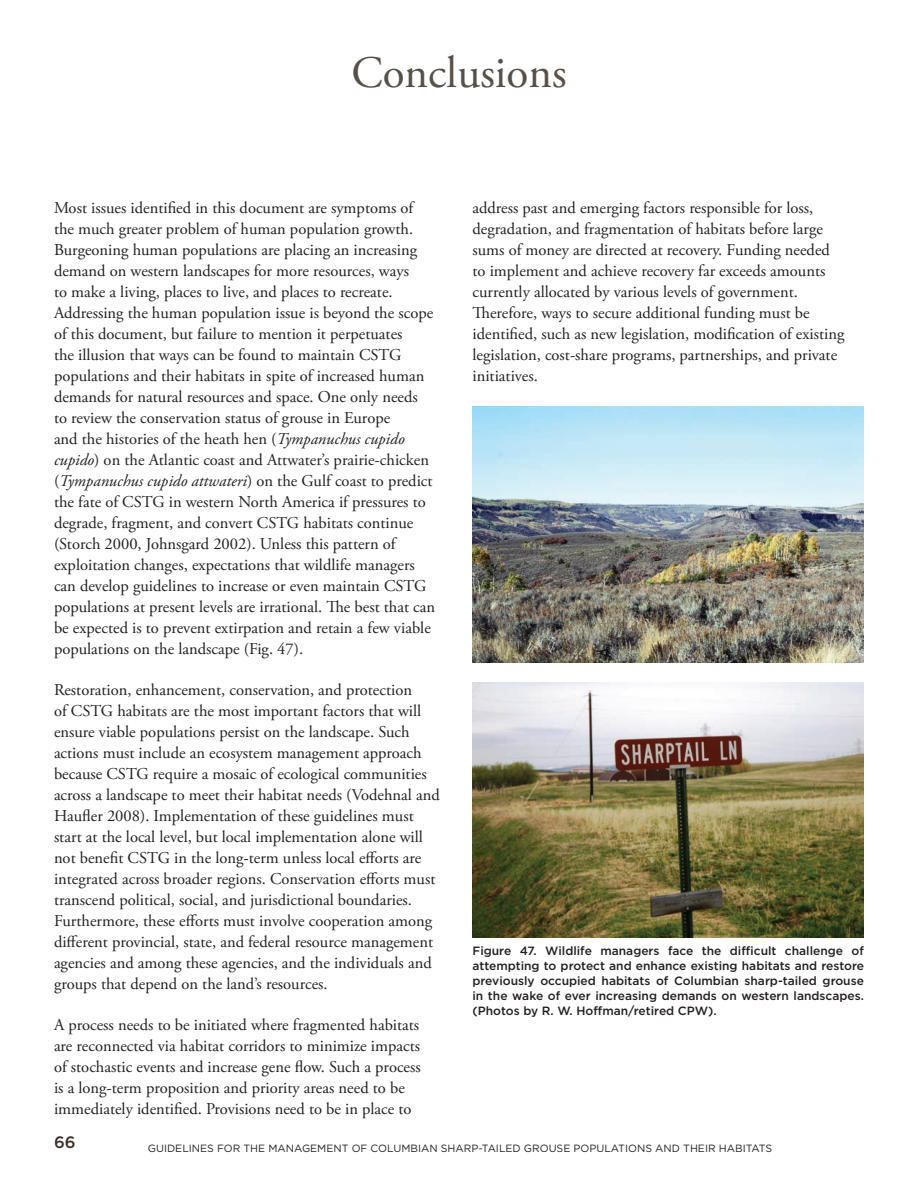
<style>
.page{position:relative;width:918px;height:1188px;background:#fff}
.page>*{position:absolute;margin:0;border:0;box-sizing:border-box;transform-origin:0 0}
.t1{font:45px "Adobe Garamond Pro";color:#585047}
.t2{font:16.5px/21px "Adobe Garamond Pro";color:#231f20}
.t3{font:500 16.5px "Gotham";color:#3f3027}
.t4{font:500 12px/15px "Gotham";color:#231f20;text-align:justify}
.t5{font:10.5px "Gotham";color:#231f20}
.s1{font-style:italic}
</style>
<div class="page">
<img style="left:472px;top:407px;width:392px;height:255px">
<img style="left:472px;top:683px;width:392px;height:255px">
<h1 class="t1" style="left:351px;top:45px;width:217px">Conclusions</h1>
<p class="t2" style="left:54px;top:198px;width:383px">Most issues identified in this document are symptoms of the much greater problem of human population growth.<br>Burgeoning human populations are placing an increasing demand on western landscapes for more resources, ways<br>to make a living, places to live, and places to recreate.<br>Addressing the human population issue is beyond the scope of this document, but failure to mention it perpetuates<br>the illusion that ways can be found to maintain CSTG populations and their habitats in spite of increased human demands for natural resources and space. One only needs<br>to review the conservation status of grouse in Europe<br>and the histories of the heath hen (<span class="s1">Tympanuchus cupido cupido</span>) on the Atlantic coast and Attwater’s prairie-chicken (<span class="s1">Tympanuchus cupido attwateri</span>) on the Gulf coast to predict the fate of CSTG in western North America if pressures to degrade, fragment, and convert CSTG habitats continue (Storch 2000, Johnsgard 2002). Unless this pattern of exploitation changes, expectations that wildlife managers can develop guidelines to increase or even maintain CSTG populations at present levels are irrational. The best that can be expected is to prevent extirpation and retain a few viable populations on the landscape (Fig. 47).</p>
<p class="t2" style="left:54px;top:680px;width:387px">Restoration, enhancement, conservation, and protection<br>of CSTG habitats are the most important factors that will ensure viable populations persist on the landscape. Such actions must include an ecosystem management approach because CSTG require a mosaic of ecological communities across a landscape to meet their habitat needs (Vodehnal and Haufler 2008). Implementation of these guidelines must start at the local level, but local implementation alone will not benefit CSTG in the long-term unless local efforts are integrated across broader regions. Conservation efforts must transcend political, social, and jurisdictional boundaries.<br>Furthermore, these efforts must involve cooperation among different provincial, state, and federal resource management agencies and among these agencies, and the individuals and groups that depend on the land’s resources.</p>
<p class="t2" style="left:54px;top:1015px;width:368px">A process needs to be initiated where fragmented habitats are reconnected via habitat corridors to minimize impacts of stochastic events and increase gene flow. Such a process is a long-term proposition and priority areas need to be immediately identified. Provisions need to be in place to</p>
<p class="t2" style="left:473px;top:198px;width:374px">address past and emerging factors responsible for loss, degradation, and fragmentation of habitats before large sums of money are directed at recovery. Funding needed to implement and achieve recovery far exceeds amounts currently allocated by various levels of government.<br>Therefore, ways to secure additional funding must be identified, such as new legislation, modification of existing legislation, cost-share programs, partnerships, and private initiatives.</p>
<p class="t4" style="left:472px;top:943px;width:393px">Figure 47. Wildlife managers face the difficult challenge of attempting to protect and enhance existing habitats and restore previously occupied habitats of Columbian sharp-tailed grouse in the wake of ever increasing demands on western landscapes. (Photos by R. W. Hoffman/retired CPW).</p>
<p class="t3" style="left:54px;top:1133px;width:23px">66</p>
<p class="t5" style="left:148px;top:1142px;width:626px">GUIDELINES FOR THE MANAGEMENT OF COLUMBIAN SHARP-TAILED GROUSE POPULATIONS AND THEIR HABITATS</p>
</div>
